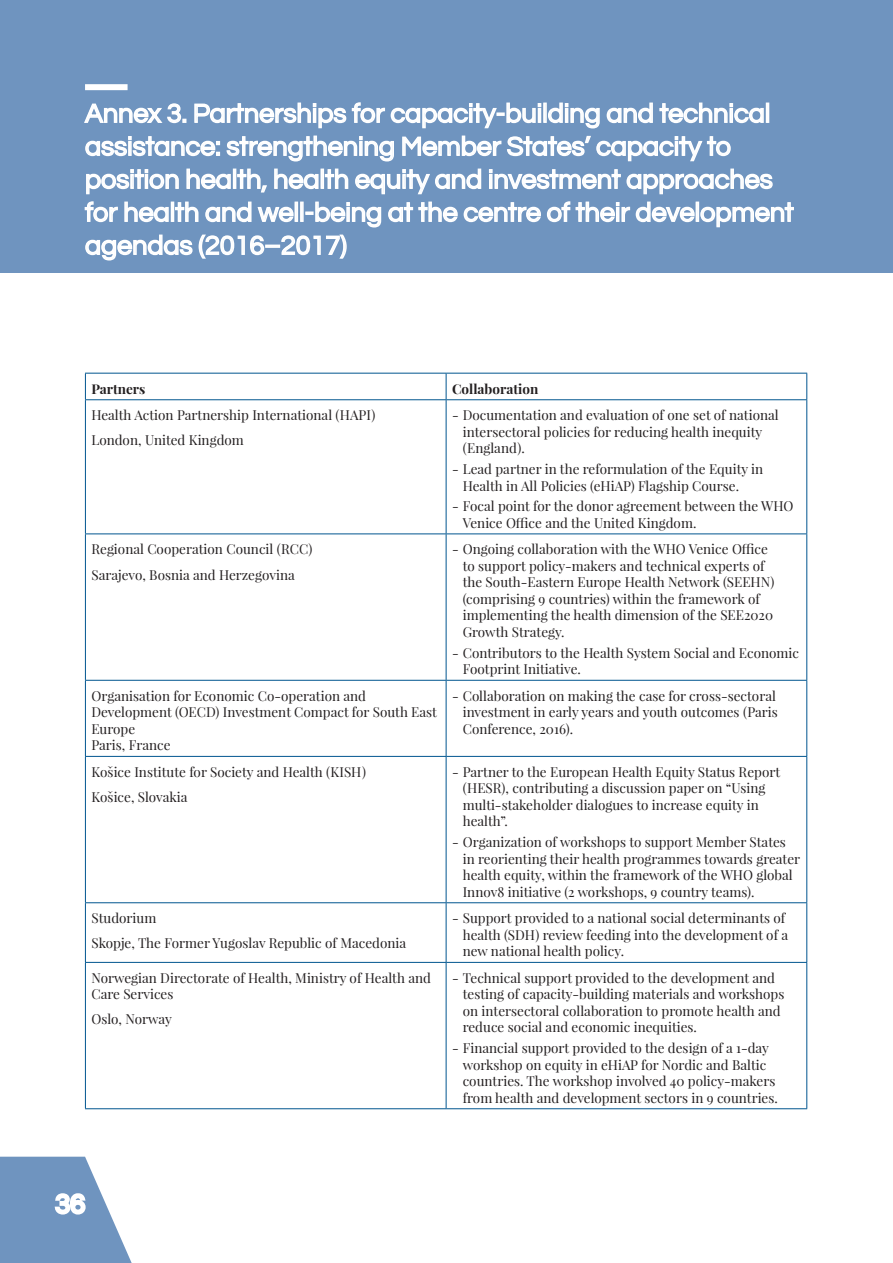
<style>
.page{position:relative;width:893px;height:1263px;background:#fff}
.page>*{position:absolute;margin:0;border:0;box-sizing:border-box;transform-origin:0 0}
.t1{font:27px/33px "Questrial";color:#fff}
.t2{font:13.5px/16.5px "Playfair Display";color:#231f20}
.t3{font:700 13.5px "Playfair Display";color:#231f20}
</style>
<div class="page">
<svg style="left:0;top:1157px;width:132px;height:106px"></svg>
<div style="left:0;top:0;width:893px;height:272px;background:#6f94bf"></div>
<div style="left:85px;top:84px;width:43px;height:6px;background:#fff"></div>
<svg style="left:84px;top:103px;width:102px;height:21px"></svg>
<svg style="left:194px;top:102px;width:347px;height:27px"></svg>
<div style="left:543px;top:103px;width:4px;height:20px;border:2px solid #fff"></div>
<svg style="left:548px;top:102px;width:216px;height:27px"></svg>
<div style="left:766px;top:103px;width:3px;height:20px;border:2px solid #fff"></div>
<svg style="left:85px;top:136px;width:135px;height:21px"></svg>
<svg style="left:226px;top:135px;width:168px;height:27px"></svg>
<svg style="left:402px;top:135px;width:329px;height:27px"></svg>
<svg style="left:86px;top:169px;width:93px;height:26px"></svg>
<svg style="left:186px;top:168px;width:296px;height:27px"></svg>
<svg style="left:489px;top:168px;width:284px;height:27px"></svg>
<svg style="left:84px;top:201px;width:115px;height:22px"></svg>
<svg style="left:205px;top:201px;width:90px;height:22px"></svg>
<div style="left:295px;top:202px;width:3px;height:20px;border:2px solid #fff"></div>
<div style="left:300px;top:202px;width:4px;height:20px;border:2px solid #fff"></div>
<svg style="left:305px;top:201px;width:489px;height:27px"></svg>
<svg style="left:85px;top:234px;width:180px;height:27px"></svg>
<div style="left:265px;top:245px;width:15px;height:3px;border:2px solid #fff"></div>
<svg style="left:280px;top:234px;width:67px;height:25px"></svg>
<hr style="left:85px;top:373px;width:361px;height:1px;background:#00558f">
<svg style="left:85px;top:373px;width:1px;height:26px"></svg>
<hr style="left:446px;top:373px;width:361px;height:1px;background:#00558f">
<svg style="left:446px;top:373px;width:1px;height:26px"></svg>
<svg style="left:806px;top:373px;width:1px;height:26px"></svg>
<hr style="left:85px;top:399px;width:361px;height:1px;background:#00558f">
<hr style="left:446px;top:399px;width:361px;height:1px;background:#00558f">
<hr style="left:85px;top:400px;width:1px;height:133px;background:#00558f">
<hr style="left:446px;top:400px;width:1px;height:133px;background:#00558f">
<hr style="left:806px;top:400px;width:1px;height:133px;background:#00558f">
<hr style="left:85px;top:533px;width:361px;height:1px;background:#00558f">
<hr style="left:85px;top:534px;width:1px;height:146px;background:#00558f">
<hr style="left:446px;top:533px;width:361px;height:1px;background:#00558f">
<hr style="left:446px;top:534px;width:1px;height:146px;background:#00558f">
<hr style="left:806px;top:534px;width:1px;height:146px;background:#00558f">
<hr style="left:85px;top:680px;width:361px;height:1px;background:#00558f">
<hr style="left:85px;top:681px;width:1px;height:75px;background:#00558f">
<hr style="left:446px;top:680px;width:361px;height:1px;background:#00558f">
<hr style="left:446px;top:681px;width:1px;height:75px;background:#00558f">
<hr style="left:806px;top:681px;width:1px;height:75px;background:#00558f">
<hr style="left:85px;top:756px;width:361px;height:1px;background:#00558f">
<hr style="left:85px;top:757px;width:1px;height:145px;background:#00558f">
<hr style="left:446px;top:756px;width:361px;height:1px;background:#00558f">
<hr style="left:446px;top:757px;width:1px;height:145px;background:#00558f">
<hr style="left:806px;top:757px;width:1px;height:145px;background:#00558f">
<hr style="left:85px;top:902px;width:361px;height:1px;background:#00558f">
<hr style="left:85px;top:903px;width:1px;height:59px;background:#00558f">
<hr style="left:446px;top:902px;width:361px;height:1px;background:#00558f">
<hr style="left:446px;top:903px;width:1px;height:59px;background:#00558f">
<hr style="left:806px;top:903px;width:1px;height:59px;background:#00558f">
<hr style="left:85px;top:962px;width:361px;height:1px;background:#00558f">
<hr style="left:85px;top:963px;width:1px;height:145px;background:#00558f">
<hr style="left:446px;top:962px;width:361px;height:1px;background:#00558f">
<hr style="left:446px;top:963px;width:1px;height:145px;background:#00558f">
<hr style="left:806px;top:963px;width:1px;height:145px;background:#00558f">
<hr style="left:85px;top:1108px;width:361px;height:1px;background:#00558f">
<hr style="left:446px;top:1108px;width:361px;height:1px;background:#00558f">
<p class="t1" style="left:85px;top:97px;width:710px">Annex 3. Partnerships for capacity-building and technical assistance: strengthening Member States’ capacity to position health, health equity and investment approaches for health and well-being at the centre of their development agendas (2016–2017)</p>
<p class="t3" style="left:91px;top:380px;width:56px">Partners</p>
<p class="t3" style="left:452px;top:380px;width:88px">Collaboration</p>
<p class="t2" style="left:91px;top:403px;width:285px;line-height:25px">Health Action Partnership International (HAPI)<br>London, United Kingdom</p>
<p class="t2" style="left:463px;top:407px;width:317px;text-indent:-11px">- Documentation and evaluation of one set of national intersectoral policies for reducing health inequity (England).</p>
<p class="t2" style="left:463px;top:461px;width:302px;text-indent:-11px">- Lead partner in the reformulation of the Equity in<br>Health in All Policies (eHiAP) Flagship Course.</p>
<p class="t2" style="left:463px;top:498px;width:332px;text-indent:-11px">- Focal point for the donor agreement between the WHO<br>Venice Office and the United Kingdom.</p>
<p class="t2" style="left:91px;top:537px;width:223px;line-height:25px">Regional Cooperation Council (RCC)<br>Sarajevo, Bosnia and Herzegovina</p>
<p class="t2" style="left:463px;top:541px;width:313px;text-indent:-11px">- Ongoing collaboration with the WHO Venice Office to support policy-makers and technical experts of the South-Eastern Europe Health Network (SEEHN) (comprising 9 countries) within the framework of implementing the health dimension of the SEE2020<br>Growth Strategy.</p>
<p class="t2" style="left:463px;top:644px;width:338px;text-indent:-11px">- Contributors to the Health System Social and Economic<br>Footprint Initiative.</p>
<p class="t2" style="left:91px;top:687px;width:347px">Organisation for Economic Co-operation and<br>Development (OECD) Investment Compact for South East<br>Europe<br>Paris, France</p>
<p class="t2" style="left:463px;top:687px;width:317px;text-indent:-11px">- Collaboration on making the case for cross-sectoral investment in early years and youth outcomes (Paris<br>Conference, 2016).</p>
<p class="t2" style="left:91px;top:759px;width:276px;line-height:25px">Košice Institute for Society and Health (KISH)<br>Košice, Slovakia</p>
<p class="t2" style="left:463px;top:763px;width:319px;text-indent:-11px">- Partner to the European Health Equity Status Report (HESR), contributing a discussion paper on “Using multi-stakeholder dialogues to increase equity in health”.</p>
<p class="t2" style="left:463px;top:834px;width:339px;text-indent:-11px">- Organization of workshops to support Member States in reorienting their health programmes towards greater health equity, within the framework of the WHO global Innov8 initiative (2 workshops, 9 country teams).</p>
<p class="t2" style="left:91px;top:906px;width:316px;line-height:25px">Studorium<br>Skopje, The Former Yugoslav Republic of Macedonia</p>
<p class="t2" style="left:463px;top:910px;width:327px;text-indent:-11px">- Support provided to a national social determinants of health (SDH) review feeding into the development of a new national health policy.</p>
<p class="t2" style="left:91px;top:969px;width:341px">Norwegian Directorate of Health, Ministry of Health and<br>Care Services</p>
<p class="t2" style="left:91px;top:1011px;width:82px">Oslo, Norway</p>
<p class="t2" style="left:463px;top:969px;width:323px;text-indent:-11px">- Technical support provided to the development and testing of capacity-building materials and workshops on intersectoral collaboration to promote health and reduce social and economic inequities.</p>
<p class="t2" style="left:463px;top:1040px;width:317px;text-indent:-11px">- Financial support provided to the design of a 1-day workshop on equity in eHiAP for Nordic and Baltic countries. The workshop involved 40 policy-makers from health and development sectors in 9 countries.</p>
</div>
